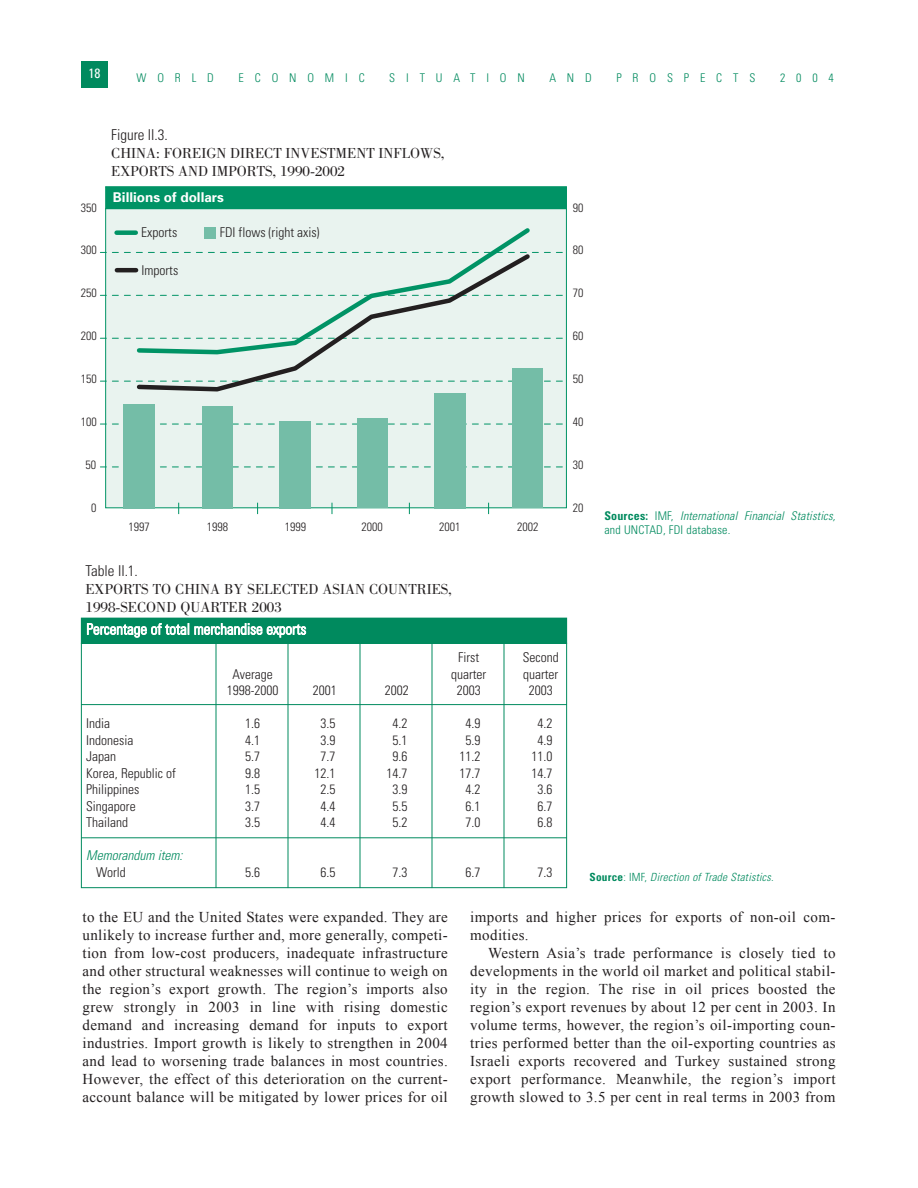
<style>
.page{position:relative;width:918px;height:1188px;background:#fff}
.page>*{position:absolute;margin:0;border:0;box-sizing:border-box;transform-origin:0 0}
.t1{font:15px/18px "Times New Roman";letter-spacing:.025em;color:#231f20;text-align:justify}
.t2{font:15px/18px "Bodoni";color:#231f20}
.t3{font:300 condensed 15px "Univers";color:#fff}
.t4{font:300 condensed 15px "Univers";color:#231f20}
.t5{font:300 condensed 13.5px "Univers";color:#231f20}
.t6{font:700 13.5px "Univers";color:#fff}
.t7{font:italic 300 condensed 13.5px "Univers";color:#008a5e}
.t8{font:condensed 13.5px "Univers";color:#fff}
.t9{font:italic 300 condensed 12px/14.2px "Univers";color:#008a5e}
.t10{font:300 condensed 12px "Univers";color:#231f20}
.t11{font:300 condensed 12px "Univers";letter-spacing:.905em;color:#008a5e}
.t12{font:italic 300 condensed 11.25px "Univers";color:#008a5e}
.s1{font-weight:700;font-style:normal}
.s2{font-style:normal}
</style>
<div class="page">
<div style="left:81px;top:61px;width:27px;height:27px;background:#008a5e"></div>
<div style="left:106px;top:209px;width:460px;height:299px;background:#e9f3ef"></div>
<div style="left:106px;top:187px;width:460px;height:22px;background:#009365"></div>
<div style="left:105px;top:186px;width:462px;height:23px;border:1px solid #009365"></div>
<div style="left:117px;top:230px;width:19px;height:5px;background:#009365"></div>
<hr style="left:117px;top:268px;width:19px;height:4px;background:#231f20">
<svg style="left:100px;top:467px;width:466px;height:1px"></svg>
<svg style="left:100px;top:424px;width:466px;height:1px"></svg>
<svg style="left:100px;top:381px;width:466px;height:1px"></svg>
<svg style="left:100px;top:338px;width:466px;height:1px"></svg>
<svg style="left:100px;top:295px;width:466px;height:1px"></svg>
<svg style="left:100px;top:252px;width:466px;height:1px"></svg>
<div style="left:124px;top:404px;width:31px;height:104px;background:#74bda7"></div>
<div style="left:202px;top:406px;width:31px;height:102px;background:#74bda7"></div>
<div style="left:279px;top:421px;width:32px;height:87px;background:#74bda7"></div>
<div style="left:357px;top:418px;width:31px;height:90px;background:#74bda7"></div>
<div style="left:434px;top:393px;width:32px;height:115px;background:#74bda7"></div>
<div style="left:512px;top:369px;width:31px;height:139px;background:#74bda7"></div>
<svg style="left:134px;top:228px;width:396px;height:22px"></svg>
<svg style="left:134px;top:250px;width:400px;height:142px"></svg>
<div style="left:204px;top:227px;width:12px;height:12px;background:#74bda7"></div>
<div style="left:81px;top:643px;width:486px;height:245px;border:1px solid #008a5e"></div>
<div style="left:81px;top:618px;width:486px;height:25px;background:#008a5e"></div>
<div style="left:81px;top:618px;width:486px;height:26px;border:1px solid #008a5e"></div>
<hr style="left:81px;top:704px;width:486px;height:1px;background:#008a5e">
<hr style="left:81px;top:838px;width:486px;height:1px;background:#008a5e">
<hr style="left:216px;top:643px;width:1px;height:245px;background:#008a5e">
<hr style="left:288px;top:643px;width:1px;height:245px;background:#008a5e">
<hr style="left:360px;top:643px;width:1px;height:245px;background:#008a5e">
<hr style="left:432px;top:643px;width:1px;height:245px;background:#008a5e">
<hr style="left:504px;top:643px;width:1px;height:245px;background:#008a5e">
<p class="t8" style="left:89px;top:68px;width:13px">18</p>
<p class="t11" style="left:136px;top:74px;width:79px">WORLD</p>
<p class="t11" style="left:239px;top:74px;width:128px">ECONOMIC</p>
<p class="t11" style="left:389px;top:74px;width:137px">SITUATION</p>
<p class="t11" style="left:549px;top:74px;width:44px">AND</p>
<p class="t11" style="left:616px;top:74px;width:140px">PROSPECTS</p>
<p class="t11" style="left:780px;top:74px;width:55px">2004</p>
<p class="t10" style="left:81px;top:203px;width:17px">350</p>
<p class="t10" style="left:81px;top:246px;width:17px">300</p>
<p class="t4" style="left:111px;top:129px;width:58px">Figure II.3.</p>
<p class="t2" style="left:111px;top:146px;width:335px">CHINA: FOREIGN DIRECT INVESTMENT INFLOWS,<br>EXPORTS AND IMPORTS, 1990-2002</p>
<p class="t6" style="left:113px;top:192px;width:113px">Billions of dollars</p>
<p class="t5" style="left:141px;top:228px;width:37px">Exports</p>
<p class="t5" style="left:142px;top:265px;width:38px">Imports</p>
<p class="t5" style="left:220px;top:228px;width:101px">FDI flows (right axis)</p>
<p class="t10" style="left:573px;top:203px;width:12px">90</p>
<p class="t10" style="left:573px;top:246px;width:12px">80</p>
<p class="t10" style="left:81px;top:289px;width:17px">250</p>
<p class="t10" style="left:573px;top:289px;width:12px">70</p>
<p class="t10" style="left:81px;top:332px;width:17px">200</p>
<p class="t10" style="left:573px;top:332px;width:12px">60</p>
<p class="t10" style="left:81px;top:374px;width:17px">150</p>
<p class="t10" style="left:573px;top:374px;width:12px">50</p>
<p class="t10" style="left:81px;top:417px;width:17px">100</p>
<p class="t10" style="left:573px;top:417px;width:12px">40</p>
<p class="t10" style="left:85px;top:460px;width:12px">50</p>
<p class="t10" style="left:573px;top:460px;width:12px">30</p>
<p class="t10" style="left:91px;top:503px;width:7px">0</p>
<p class="t10" style="left:129px;top:522px;width:23px">1997</p>
<p class="t10" style="left:207px;top:522px;width:23px">1998</p>
<p class="t10" style="left:285px;top:522px;width:23px">1999</p>
<p class="t10" style="left:362px;top:522px;width:23px">2000</p>
<p class="t10" style="left:439px;top:522px;width:23px">2001</p>
<p class="t10" style="left:517px;top:522px;width:23px">2002</p>
<p class="t10" style="left:573px;top:503px;width:12px">20</p>
<p class="t9" style="left:604px;top:509px;width:235px"><span class="s1">S o u r c e s :</span> <span class="s2">I M F,</span> International Financial Statistics, <span class="s2">and UNCTAD, FDI database.</span></p>
<p class="t4" style="left:86px;top:565px;width:54px">Table II.1.</p>
<p class="t2" style="left:86px;top:581px;width:368px">EXPORTS TO CHINA BY SELECTED ASIAN COUNTRIES,<br>1998-SECOND QUARTER 2003</p>
<p class="t3" style="left:86px;top:624px;width:221px">Percentage of total merchandise exports</p>
<p class="t5" style="left:458px;top:653px;width:23px">First</p>
<p class="t5" style="left:523px;top:653px;width:37px">Second</p>
<p class="t5" style="left:233px;top:669px;width:42px">Average</p>
<p class="t5" style="left:451px;top:669px;width:37px">quarter</p>
<p class="t5" style="left:523px;top:669px;width:37px">quarter</p>
<p class="t5" style="left:227px;top:686px;width:53px">1998-2000</p>
<p class="t5" style="left:313px;top:686px;width:25px">2001</p>
<p class="t5" style="left:385px;top:686px;width:25px">2002</p>
<p class="t5" style="left:457px;top:686px;width:25px">2003</p>
<p class="t5" style="left:529px;top:686px;width:25px">2003</p>
<p class="t5" style="left:86px;top:719px;width:25px">India</p>
<p class="t5" style="left:245px;top:719px;width:16px">1.6</p>
<p class="t5" style="left:321px;top:719px;width:16px">3.5</p>
<p class="t5" style="left:393px;top:719px;width:16px">4.2</p>
<p class="t5" style="left:465px;top:719px;width:16px">4.9</p>
<p class="t5" style="left:537px;top:719px;width:16px">4.2</p>
<p class="t5" style="left:86px;top:735px;width:49px">Indonesia</p>
<p class="t5" style="left:245px;top:735px;width:16px">4.1</p>
<p class="t5" style="left:321px;top:735px;width:16px">3.9</p>
<p class="t5" style="left:393px;top:735px;width:16px">5.1</p>
<p class="t5" style="left:465px;top:735px;width:16px">5.9</p>
<p class="t5" style="left:537px;top:735px;width:16px">4.9</p>
<p class="t5" style="left:86px;top:752px;width:31px">Japan</p>
<p class="t5" style="left:245px;top:752px;width:16px">5.7</p>
<p class="t5" style="left:321px;top:752px;width:16px">7.7</p>
<p class="t5" style="left:393px;top:752px;width:16px">9.6</p>
<p class="t5" style="left:459px;top:752px;width:22px">11.2</p>
<p class="t5" style="left:531px;top:752px;width:22px">11.0</p>
<p class="t5" style="left:86px;top:768px;width:91px">Korea, Republic of</p>
<p class="t5" style="left:245px;top:768px;width:16px">9.8</p>
<p class="t5" style="left:315px;top:768px;width:22px">12.1</p>
<p class="t5" style="left:387px;top:768px;width:22px">14.7</p>
<p class="t5" style="left:459px;top:768px;width:22px">17.7</p>
<p class="t5" style="left:531px;top:768px;width:22px">14.7</p>
<p class="t5" style="left:86px;top:785px;width:55px">Philippines</p>
<p class="t5" style="left:245px;top:785px;width:16px">1.5</p>
<p class="t5" style="left:321px;top:785px;width:16px">2.5</p>
<p class="t5" style="left:393px;top:785px;width:16px">3.9</p>
<p class="t5" style="left:465px;top:785px;width:16px">4.2</p>
<p class="t5" style="left:537px;top:785px;width:16px">3.6</p>
<p class="t5" style="left:86px;top:801px;width:51px">Singapore</p>
<p class="t5" style="left:245px;top:801px;width:16px">3.7</p>
<p class="t5" style="left:321px;top:801px;width:16px">4.4</p>
<p class="t5" style="left:393px;top:801px;width:16px">5.5</p>
<p class="t5" style="left:465px;top:801px;width:16px">6.1</p>
<p class="t5" style="left:537px;top:801px;width:16px">6.7</p>
<p class="t5" style="left:86px;top:818px;width:43px">Thailand</p>
<p class="t5" style="left:245px;top:818px;width:16px">3.5</p>
<p class="t5" style="left:321px;top:818px;width:16px">4.4</p>
<p class="t5" style="left:393px;top:818px;width:16px">5.2</p>
<p class="t5" style="left:465px;top:818px;width:16px">7.0</p>
<p class="t5" style="left:537px;top:818px;width:16px">6.8</p>
<p class="t7" style="left:86px;top:851px;width:100px">Memorandum item:</p>
<p class="t5" style="left:96px;top:867px;width:31px">World</p>
<p class="t5" style="left:245px;top:867px;width:16px">5.6</p>
<p class="t5" style="left:321px;top:867px;width:16px">6.5</p>
<p class="t5" style="left:393px;top:867px;width:16px">7.3</p>
<p class="t5" style="left:465px;top:867px;width:16px">6.7</p>
<p class="t5" style="left:537px;top:867px;width:16px">7.3</p>
<p class="t12" style="left:590px;top:873px;width:188px"><span class="s1">S o u r c e</span> <span class="s2">: I M F,</span> Direction of Trade Statistics.</p>
<p class="t1" style="left:82px;top:908px;width:367px">to the EU and the United States were expanded. They are unlikely to increase further and, more generally, competi&shy;tion from low-cost producers, inadequate infrastructure and other structural weaknesses will continue to weigh on the region’s export growth. The region’s imports also grew strongly in 2003 in line with rising domestic demand and increasing demand for inputs to export industries. Import growth is likely to strengthen in 2004 and lead to worsening trade balances in most countries.<br>However, the effect of this deterioration on the current&shy;account balance will be mitigated by lower prices for oil</p>
<p class="t1" style="left:470px;top:908px;width:367px">imports and higher prices for exports of non-oil com&shy;modities.</p>
<p class="t1" style="left:470px;top:944px;width:367px;text-indent:18px">Western Asia’s trade performance is closely tied to developments in the world oil market and political stabil&shy;ity in the region. The rise in oil prices boosted the region’s export revenues by about 12 per cent in 2003. In volume terms, however, the region’s oil-importing coun&shy;tries performed better than the oil-exporting countries as Israeli exports recovered and Turkey sustained strong export performance. Meanwhile, the region’s import growth slowed to 3.5 per cent in real terms in 2003 from</p>
</div>
